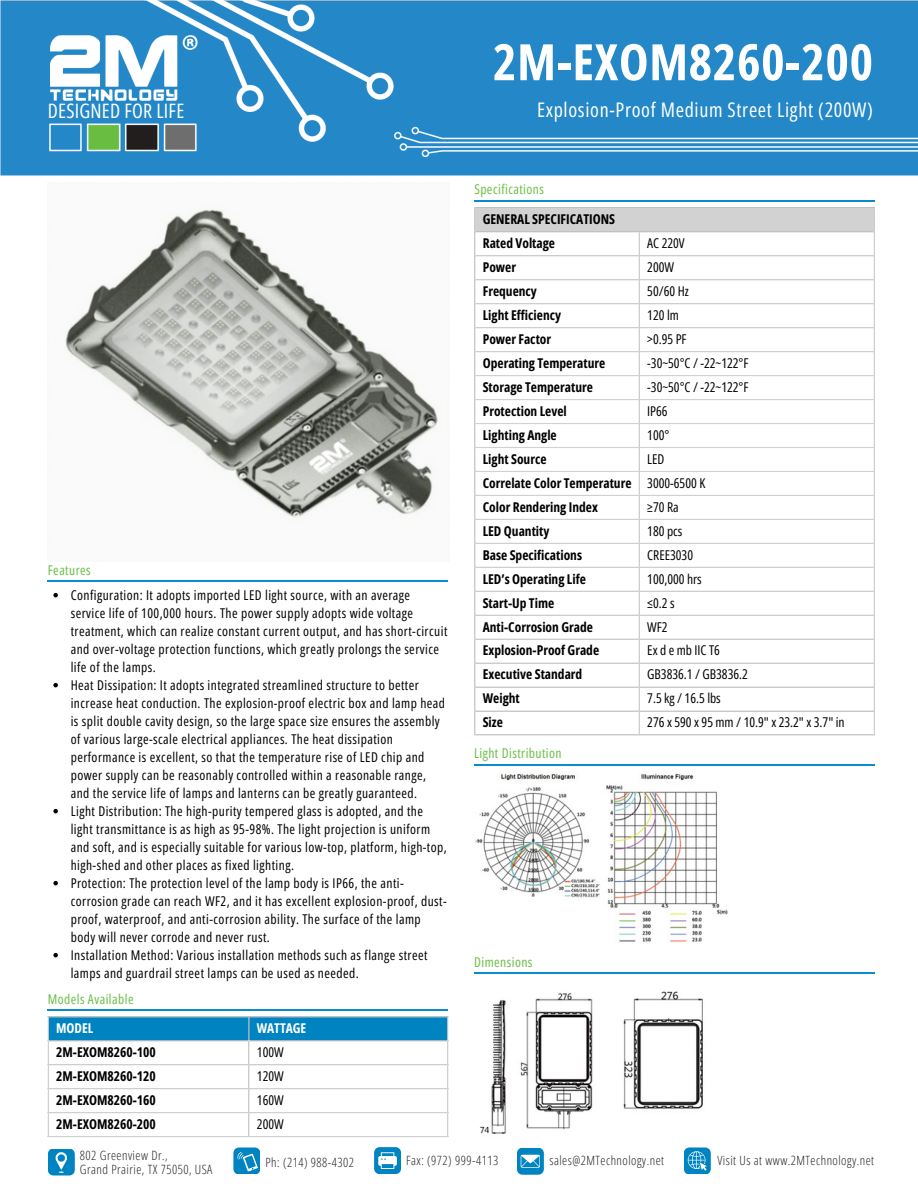
<style>
.page{position:relative;width:918px;height:1188px;background:#fff}
.page>*{position:absolute;margin:0;border:0;box-sizing:border-box;transform-origin:0 0}
.t1{font:700 50.25px "Open Sans Condensed";letter-spacing:.01em;color:#fff}
.t2{font:20.1px "Open Sans Condensed";letter-spacing:.035em;color:#fff}
.t3{font:19.95px "Open Sans Condensed";letter-spacing:.01em;color:#fff}
.t4{font:13.5px/18px "Open Sans Condensed";letter-spacing:.035em;color:#000}
.t5{font:700 13.5px "Open Sans Condensed";color:#000}
.t6{font:13.5px "Open Sans Condensed";color:#000}
.t7{font:13.5px "Open Sans Condensed";letter-spacing:.035em;color:#6abe45}
.t8{font:700 13.5px "Open Sans Condensed";color:#fff}
.t9{font:300 12.75px "Open Sans Condensed";letter-spacing:.04em;color:#231f20}
</style>
<div class="page">
<img style="left:0;top:0;width:918px;height:176px">
<hr style="left:48px;top:580px;width:400px;height:2px;background:#0a8ccc">
<div style="left:475px;top:208px;width:400px;height:24px;background:#d2d2d3"></div>
<hr style="left:474px;top:208px;width:2px;height:526px;background:#d2d2d3">
<hr style="left:639px;top:232px;width:1px;height:502px;background:#d2d2d3">
<hr style="left:874px;top:208px;width:1px;height:526px;background:#d2d2d3">
<hr style="left:474px;top:207px;width:401px;height:1px;background:#d2d2d3">
<hr style="left:474px;top:255px;width:401px;height:1px;background:#d2d2d3">
<hr style="left:474px;top:279px;width:401px;height:1px;background:#d2d2d3">
<hr style="left:474px;top:303px;width:401px;height:1px;background:#d2d2d3">
<hr style="left:474px;top:327px;width:401px;height:1px;background:#d2d2d3">
<hr style="left:474px;top:351px;width:401px;height:1px;background:#d2d2d3">
<hr style="left:474px;top:375px;width:401px;height:1px;background:#d2d2d3">
<hr style="left:474px;top:399px;width:401px;height:1px;background:#d2d2d3">
<hr style="left:474px;top:423px;width:401px;height:1px;background:#d2d2d3">
<hr style="left:474px;top:447px;width:401px;height:1px;background:#d2d2d3">
<hr style="left:474px;top:471px;width:401px;height:1px;background:#d2d2d3">
<hr style="left:474px;top:495px;width:401px;height:1px;background:#d2d2d3">
<hr style="left:474px;top:519px;width:401px;height:1px;background:#d2d2d3">
<hr style="left:474px;top:543px;width:401px;height:1px;background:#d2d2d3">
<hr style="left:474px;top:567px;width:401px;height:1px;background:#d2d2d3">
<hr style="left:474px;top:591px;width:401px;height:1px;background:#d2d2d3">
<hr style="left:474px;top:615px;width:401px;height:1px;background:#d2d2d3">
<hr style="left:474px;top:639px;width:401px;height:1px;background:#d2d2d3">
<hr style="left:474px;top:663px;width:401px;height:1px;background:#d2d2d3">
<hr style="left:474px;top:687px;width:401px;height:1px;background:#d2d2d3">
<hr style="left:474px;top:710px;width:401px;height:2px;background:#d2d2d3">
<hr style="left:474px;top:734px;width:401px;height:2px;background:#d2d2d3">
<hr style="left:48px;top:1009px;width:400px;height:2px;background:#0a8ccc">
<hr style="left:474px;top:200px;width:401px;height:2px;background:#0a8ccc">
<hr style="left:474px;top:764px;width:401px;height:2px;background:#0a8ccc">
<hr style="left:474px;top:973px;width:401px;height:1px;background:#0a8ccc">
<img style="left:65px;top:209px;width:373px;height:309px">
<svg style="left:53px;top:593px;width:5px;height:4px"></svg>
<svg style="left:53px;top:683px;width:5px;height:4px"></svg>
<svg style="left:53px;top:809px;width:5px;height:4px"></svg>
<svg style="left:53px;top:881px;width:5px;height:4px"></svg>
<svg style="left:53px;top:953px;width:5px;height:4px"></svg>
<img style="left:475px;top:771px;width:253px;height:171px">
<img style="left:480px;top:991px;width:223px;height:143px">
<svg style="left:48px;top:1149px;width:27px;height:27px"></svg>
<svg style="left:233px;top:1148px;width:27px;height:26px"></svg>
<svg style="left:374px;top:1147px;width:27px;height:27px"></svg>
<svg style="left:517px;top:1148px;width:27px;height:27px"></svg>
<svg style="left:684px;top:1148px;width:27px;height:26px"></svg>
<div style="left:49px;top:1017px;width:398px;height:23px;background:#0083c1"></div>
<hr style="left:48px;top:1017px;width:1px;height:119px;background:#d2d2d3">
<hr style="left:248px;top:1017px;width:1px;height:119px;background:#d2d2d3">
<hr style="left:447px;top:1017px;width:1px;height:119px;background:#d2d2d3">
<hr style="left:48px;top:1016px;width:400px;height:1px;background:#d2d2d3">
<hr style="left:48px;top:1040px;width:400px;height:1px;background:#d2d2d3">
<hr style="left:48px;top:1064px;width:400px;height:1px;background:#d2d2d3">
<hr style="left:48px;top:1088px;width:400px;height:1px;background:#d2d2d3">
<hr style="left:48px;top:1112px;width:400px;height:1px;background:#d2d2d3">
<hr style="left:48px;top:1136px;width:400px;height:1px;background:#d2d2d3">
<p class="t3" style="left:48px;top:97px;width:138px">DESIGNED FOR LIFE</p>
<h1 class="t7" style="left:48px;top:560px;width:44px">Features</h1>
<p class="t4" style="left:71px;top:585px;width:378px">Configuration: It adopts imported LED light source, with an average service life of 100,000 hours. The power supply adopts wide voltage treatment, which can realize constant current output, and has short-circuit and over-voltage protection functions, which greatly prolongs the service life of the lamps.</p>
<p class="t4" style="left:71px;top:675px;width:376px">Heat Dissipation: It adopts integrated streamlined structure to better increase heat conduction. The explosion-proof electric box and lamp head is split double cavity design, so the large space size ensures the assembly of various large-scale electrical appliances. The heat dissipation performance is excellent, so that the temperature rise of LED chip and power supply can be reasonably controlled within a reasonable range, and the service life of lamps and lanterns can be greatly guaranteed.</p>
<p class="t4" style="left:71px;top:801px;width:378px">Light Distribution: The high-purity tempered glass is adopted, and the light transmittance is as high as 95-98%. The light projection is uniform and soft, and is especially suitable for various low-top, platform, high-top, high-shed and other places as fixed lighting.</p>
<p class="t4" style="left:71px;top:873px;width:378px">Protection: The protection level of the lamp body is IP66, the anti&shy;corrosion grade can reach WF2, and it has excellent explosion-proof, dust&shy;proof, waterproof, and anti-corrosion ability. The surface of the lamp body will never corrode and never rust.</p>
<p class="t4" style="left:71px;top:945px;width:358px">Installation Method: Various installation methods such as flange street lamps and guardrail street lamps can be used as needed.</p>
<p class="t7" style="left:48px;top:989px;width:87px">Models Available</p>
<p class="t8" style="left:56px;top:1019px;width:39px">MODEL</p>
<p class="t8" style="left:257px;top:1019px;width:51px">WATTAGE</p>
<p class="t5" style="left:56px;top:1043px;width:101px">2M-EXOM8260-100</p>
<p class="t4" style="left:257px;top:1043px;width:28px">100W</p>
<p class="t5" style="left:56px;top:1067px;width:101px">2M-EXOM8260-120</p>
<p class="t4" style="left:257px;top:1067px;width:28px">120W</p>
<p class="t5" style="left:56px;top:1091px;width:101px">2M-EXOM8260-160</p>
<p class="t4" style="left:257px;top:1091px;width:28px">160W</p>
<p class="t5" style="left:56px;top:1115px;width:101px">2M-EXOM8260-200</p>
<p class="t4" style="left:257px;top:1115px;width:28px">200W</p>
<p class="t1" style="left:493px;top:27px;width:382px">2M-EXOM8260-200</p>
<p class="t2" style="left:537px;top:96px;width:338px">Explosion-Proof Medium Street Light (200W)</p>
<p class="t7" style="left:474px;top:180px;width:71px">Specifications</p>
<h2 class="t5" style="left:483px;top:210px;width:134px">GENERAL SPECIFICATIONS</h2>
<p class="t5" style="left:483px;top:234px;width:74px">Rated Voltage</p>
<p class="t4" style="left:647px;top:234px;width:39px">AC 220V</p>
<p class="t5" style="left:483px;top:258px;width:35px">Power</p>
<p class="t4" style="left:647px;top:258px;width:28px">200W</p>
<p class="t5" style="left:483px;top:282px;width:56px">Frequency</p>
<p class="t4" style="left:647px;top:282px;width:43px">50/60 Hz</p>
<p class="t5" style="left:483px;top:306px;width:80px">Light Efficiency</p>
<p class="t4" style="left:647px;top:306px;width:33px">120 lm</p>
<p class="t5" style="left:483px;top:330px;width:70px">Power Factor</p>
<p class="t4" style="left:647px;top:330px;width:41px">&gt;0.95 PF</p>
<p class="t5" style="left:483px;top:354px;width:124px">Operating Temperature</p>
<p class="t4" style="left:647px;top:354px;width:103px">-30~50°C / -22~122°F</p>
<p class="t5" style="left:483px;top:378px;width:112px">Storage Temperature</p>
<p class="t4" style="left:647px;top:378px;width:103px">-30~50°C / -22~122°F</p>
<p class="t5" style="left:483px;top:401px;width:86px">Protection Level</p>
<p class="t4" style="left:647px;top:402px;width:22px">IP66</p>
<p class="t5" style="left:483px;top:425px;width:76px">Lighting Angle</p>
<p class="t4" style="left:647px;top:426px;width:24px">100°</p>
<p class="t5" style="left:483px;top:449px;width:65px">Light Source</p>
<p class="t4" style="left:647px;top:450px;width:19px">LED</p>
<p class="t5" style="left:483px;top:473px;width:150px">Correlate Color Temperature</p>
<p class="t6" style="left:647px;top:473px;width:59px">3000-6500 K</p>
<p class="t5" style="left:483px;top:497px;width:117px">Color Rendering Index</p>
<p class="t4" style="left:647px;top:497px;width:33px">≥70 Ra</p>
<p class="t5" style="left:483px;top:521px;width:68px">LED Quantity</p>
<p class="t4" style="left:647px;top:521px;width:37px">180 pcs</p>
<p class="t5" style="left:483px;top:545px;width:101px">Base Specifications</p>
<p class="t6" style="left:647px;top:545px;width:47px">CREE3030</p>
<p class="t5" style="left:483px;top:569px;width:105px">LED’s Operating Life</p>
<p class="t6" style="left:647px;top:569px;width:56px">100,000 hrs</p>
<p class="t5" style="left:483px;top:593px;width:73px">Start-Up Time</p>
<p class="t4" style="left:647px;top:593px;width:29px">≤0.2 s</p>
<p class="t5" style="left:483px;top:617px;width:112px">Anti-Corrosion Grade</p>
<p class="t4" style="left:647px;top:617px;width:22px">WF2</p>
<p class="t5" style="left:483px;top:641px;width:118px">Explosion-Proof Grade</p>
<p class="t4" style="left:647px;top:641px;width:74px">Ex d e mb IIC T6</p>
<p class="t5" style="left:483px;top:665px;width:101px">Executive Standard</p>
<p class="t6" style="left:647px;top:665px;width:102px">GB3836.1 / GB3836.2</p>
<p class="t5" style="left:483px;top:689px;width:39px">Weight</p>
<p class="t4" style="left:647px;top:689px;width:75px">7.5 kg / 16.5 lbs</p>
<p class="t5" style="left:483px;top:713px;width:22px">Size</p>
<p class="t6" style="left:647px;top:713px;width:199px">276 x 590 x 95 mm / 10.9" x 23.2" x 3.7" in</p>
<p class="t7" style="left:474px;top:744px;width:89px">Light Distribution</p>
<p class="t7" style="left:474px;top:952px;width:60px">Dimensions</p>
<p class="t9" style="left:80px;top:1146px;width:89px">802 Greenview Dr.,</p>
<p class="t9" style="left:80px;top:1160px;width:134px">Grand Prairie, TX 75050, USA</p>
<p class="t9" style="left:266px;top:1153px;width:90px">Ph: (214) 988-4302</p>
<p class="t9" style="left:406px;top:1152px;width:94px">Fax: (972) 999-4113</p>
<p class="t9" style="left:549px;top:1152px;width:116px">sales@2MTechnology.net</p>
<p class="t9" style="left:717px;top:1152px;width:158px">Visit Us at www.2MTechnology.net</p>
</div>
